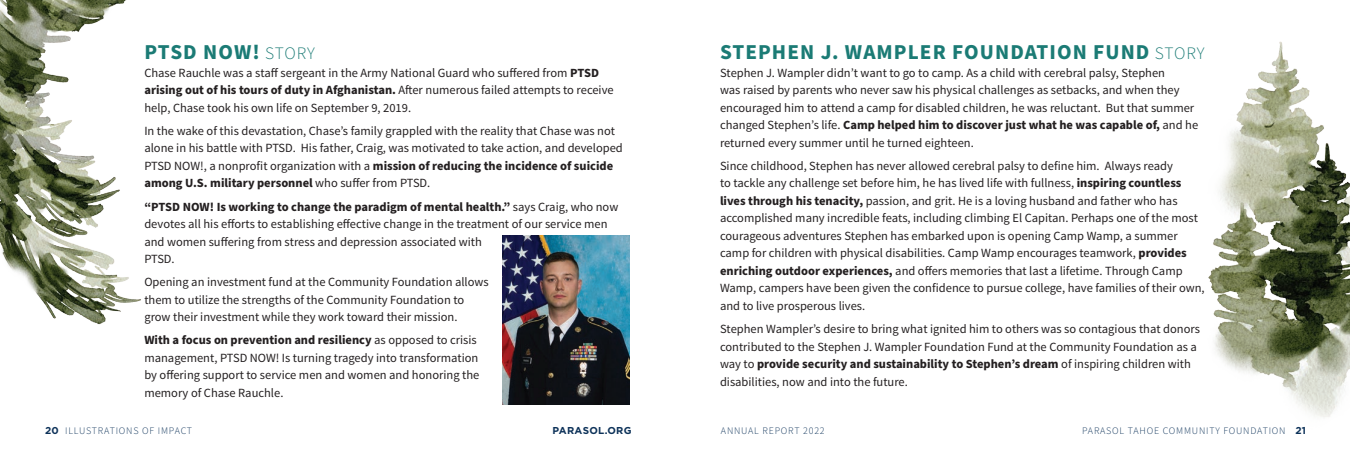
<style>
.page{position:relative;width:1350px;height:450px;background:#fff}
.page>*{position:absolute;margin:0;border:0;box-sizing:border-box;transform-origin:0 0}
.t1{font:700 21.25px "Source Sans Pro";letter-spacing:.05em;color:#1b7b75}
.t2{font:12.5px/17.5px "Source Sans Pro";color:#231f20}
.t3{font:300 10px "Source Sans Pro";letter-spacing:.08em;color:#0d3259}
.t4{font:700 10px "Gotham";letter-spacing:.03em;color:#0d3259}
.s1{font-weight:300;font-size:17.5px}
.s2{font-weight:700}
.s3{font-family:"Gotham";font-weight:700}
</style>
<div class="page">
<img style="left:0;top:0;width:141px;height:325px">
<img style="left:1208px;top:41px;width:142px;height:376px">
<img style="left:502px;top:235px;width:128px;height:170px">
<h1 class="t1" style="left:144px;top:38px;width:172px">PTSD NOW! <span class="s1">STORY</span></h1>
<p class="t2" style="left:144px;top:64px;width:471px">Chase Rauchle was a staff sergeant in the Army National Guard who suffered from <span class="s2">PTSD arising out of his tours of duty in Afghanistan.</span> After numerous failed attempts to receive help, Chase took his own life on September 9, 2019.</p>
<p class="t2" style="left:144px;top:122px;width:480px">In the wake of this devastation, Chase’s family grappled with the reality that Chase was not alone in his battle with PTSD. His father, Craig, was motivated to take action, and developed PTSD NOW!, a nonprofit organization with a <span class="s2">mission of reducing the incidence of suicide among U.S. military personnel</span> who suffer from PTSD.</p>
<p class="t2" style="left:144px;top:198px;width:475px"><span class="s2">“PTSD NOW! Is working to change the paradigm of mental health.”</span> says Craig, who now devotes all his efforts to establishing effective change in the treatment of our service men and women suffering from stress and depression associated with<br>PTSD.</p>
<p class="t2" style="left:144px;top:273px;width:346px">Opening an investment fund at the Community Foundation allows them to utilize the strengths of the Community Foundation to grow their investment while they work toward their mission.</p>
<p class="t2" style="left:144px;top:332px;width:337px"><span class="s2">With a focus on prevention and resiliency</span> as opposed to crisis management, PTSD NOW! Is turning tragedy into transformation by offering support to service men and women and honoring the memory of Chase Rauchle.</p>
<h1 class="t1" style="left:720px;top:38px;width:486px">STEPHEN J. WAMPLER FOUNDATION FUND <span class="s1">STORY</span></h1>
<p class="t2" style="left:720px;top:64px;width:480px">Stephen J. Wampler didn’t want to go to camp. As a child with cerebral palsy, Stephen<br>was raised by parents who never saw his physical challenges as setbacks, and when they encouraged him to attend a camp for disabled children, he was reluctant. But that summer changed Stephen’s life. <span class="s2">Camp helped him to discover just what he was capable of,</span> and he returned every summer until he turned eighteen.</p>
<p class="t2" style="left:720px;top:157px;width:486px">Since childhood, Stephen has never allowed cerebral palsy to define him. Always ready<br>to tackle any challenge set before him, he has lived life with fullness, <span class="s2">inspiring countless lives through his tenacity,</span> passion, and grit. He is a loving husband and father who has accomplished many incredible feats, including climbing El Capitan. Perhaps one of the most courageous adventures Stephen has embarked upon is opening Camp Wamp, a summer camp for children with physical disabilities. Camp Wamp encourages teamwork, <span class="s2">provides enriching outdoor experiences,</span> and offers memories that last a lifetime. Through Camp Wamp, campers have been given the confidence to pursue college, have families of their own, and to live prosperous lives.</p>
<p class="t2" style="left:720px;top:320px;width:481px">Stephen Wampler’s desire to bring what ignited him to others was so contagious that donors contributed to the Stephen J. Wampler Foundation Fund at the Community Foundation as a way to <span class="s2">provide security and sustainability to Stephen’s dream</span> of inspiring children with disabilities, now and into the future.</p>
<p class="t3" style="left:45px;top:424px;width:149px"><span class="s3">20</span> ILLUSTRATIONS OF IMPACT</p>
<p class="t4" style="left:553px;top:424px;width:81px">PARASOL.ORG</p>
<p class="t3" style="left:721px;top:424px;width:105px">ANNUAL REPORT 2022</p>
<p class="t3" style="left:1082px;top:424px;width:225px">PARASOL TAHOE COMMUNITY FOUNDATION <span class="s3">21</span></p>
</div>
